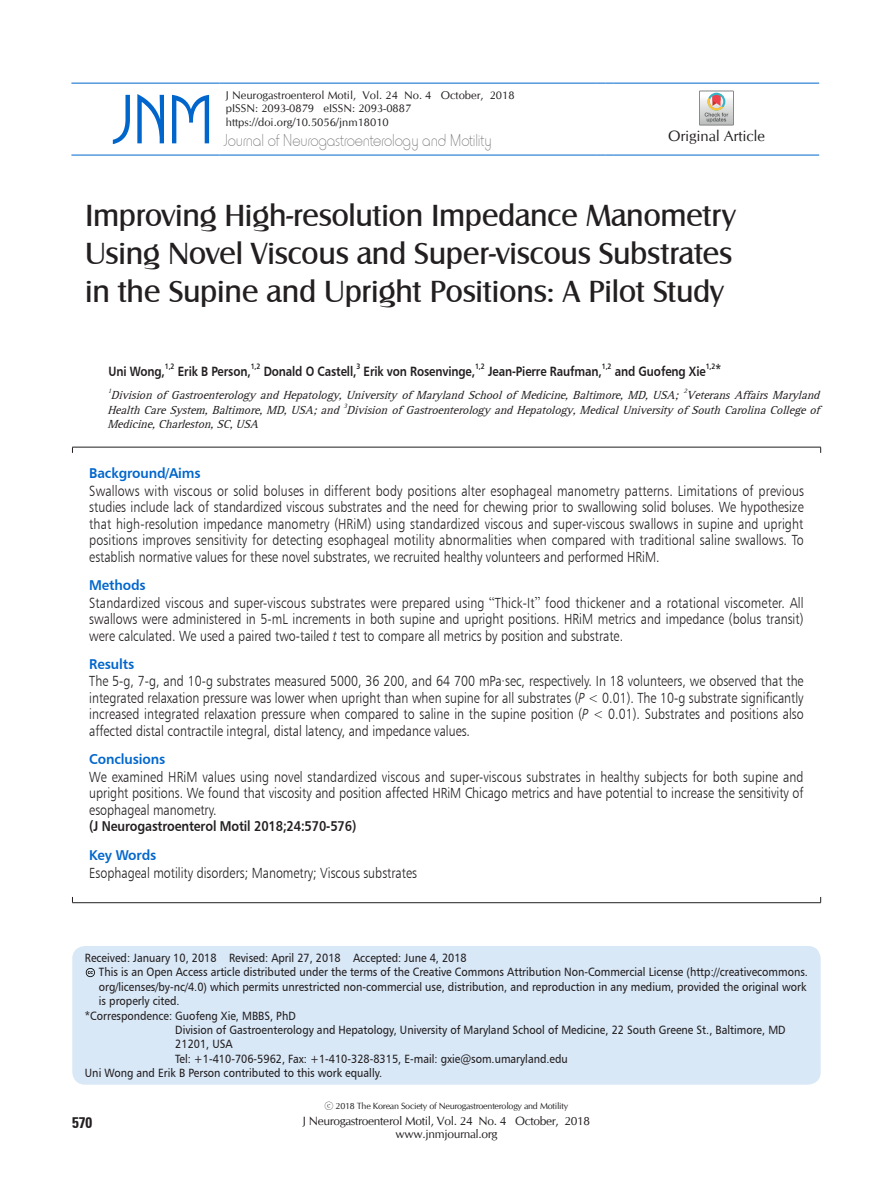
<style>
.page{position:relative;width:893px;height:1191px;background:#fff}
.page>*{position:absolute;margin:0;border:0;box-sizing:border-box;transform-origin:0 0}
.t1{font:500 64.5px "Busorama IT Cby BT";color:#06c}
.t2{font:31.5px/37.8px "Castle T";letter-spacing:-.01em;color:#231f20;text-align:justify}
.t3{font:18px "Horatio D Ligh";letter-spacing:-.015em;color:#787878;scale:.9 1}
.t4{font:15.3px "Univeconbol";color:#231f20}
.t5{font:15px "CG Omega";letter-spacing:-.01em;color:#231f20}
.t6{font:14.7px/16.5px "Humanist 777 BT Light B";color:#231f20;text-align:justify;scale:.85 1}
.t7{font:14.25px "Humanist 777 BT Bold B";letter-spacing:-.01em;color:#06c;scale:.95 1}
.t8{font:14.25px "Humanist 777 BT Bold B";letter-spacing:-.01em;color:#231f20;scale:.87 1}
.t9{font:13.5px "Humanist 777 BT Bold B";letter-spacing:-.01em;color:#231f20;scale:.85 1}
.t10{font:12px "Humanist 777 BT Roman B";color:#231f20;scale:.9 1}
.t11{font:italic 12px "Rotisser";color:#231f20}
.t12{font:12px/13.5px "CG Omega";letter-spacing:-.025em;color:#231f20;text-align:center}
.t13{font:11.25px/13.5px "CG Omega";color:#231f20}
.t14{font:9px "CG Omega";letter-spacing:-.025em;color:#231f20}
.t15{font:7.8px "Humanist 777 BT Bold B";color:#231f20;scale:.85 1}
.t16{font:italic 7.05px "Rotisser";color:#231f20}
.s1{font-size:13.5px}
.s2{font-family:"Times New Roman"}
.s3{font-style:italic}
.s4{font-family:"Batang Che"}
</style>
<div class="page">
<hr style="left:71px;top:83px;width:148px;height:1px;background:#06c">
<hr style="left:71px;top:155px;width:148px;height:1px;background:#06c">
<hr style="left:219px;top:83px;width:378px;height:1px;background:#06c">
<svg style="left:597px;top:83px;width:17px;height:1px"></svg>
<hr style="left:614px;top:83px;width:205px;height:1px;background:#06c">
<hr style="left:614px;top:155px;width:205px;height:1px;background:#06c">
<svg style="left:597px;top:155px;width:17px;height:1px"></svg>
<hr style="left:219px;top:155px;width:378px;height:1px;background:#06c">
<div style="left:699px;top:91px;width:35px;height:34px;border:1px solid #888688"></div>
<svg style="left:699px;top:91px;width:34px;height:34px"></svg>
<div style="left:72px;top:946px;width:749px;height:138px;background:#d9e8f7;border-radius:13px"></div>
<svg style="left:85px;top:968px;width:10px;height:10px"></svg>
<hr style="left:72px;top:447px;width:749px;height:1px;background:#231f20">
<hr style="left:72px;top:902px;width:749px;height:1px;background:#231f20">
<h1 class="t1" style="left:112px;top:81px;width:102px">JNM</h1>
<p class="t13" style="left:226px;top:89px;width:290px">J Neurogastroenterol Motil, Vol. 24 No. 4 October, 2018 pISSN: 2093-0879 eISSN: 2093-0887 https://doi.org/10.5056/jnm18010</p>
<p class="t3" style="left:224px;top:130px;width:299px">Journal of Neurogastroenterology and Motility</p>
<p class="t5" style="left:668px;top:127px;width:98px">Original Article</p>
<h2 class="t2" style="left:85px;top:197px;width:652px">Improving High-resolution Impedance Manometry Using Novel Viscous and Super-viscous Substrates in the Supine and Upright Positions: A Pilot Study</h2>
<p class="t9" style="left:108px;top:362px;width:68px">Uni Wong,</p>
<p class="t15" style="left:165px;top:362px;width:13px">1,2</p>
<p class="t9" style="left:178px;top:362px;width:87px">Erik B Person,</p>
<p class="t15" style="left:251px;top:362px;width:13px">1,2</p>
<p class="t9" style="left:264px;top:362px;width:111px">Donald O Castell,</p>
<p class="t15" style="left:356px;top:362px;width:6px">3</p>
<p class="t9" style="left:364px;top:362px;width:133px">Erik von Rosenvinge,</p>
<p class="t15" style="left:475px;top:362px;width:13px">1,2</p>
<p class="t9" style="left:488px;top:362px;width:135px">Jean-Pierre Raufman,</p>
<p class="t15" style="left:602px;top:362px;width:13px">1,2</p>
<p class="t9" style="left:615px;top:362px;width:109px">and Guofeng Xie</p>
<p class="t15" style="left:706px;top:362px;width:20px">1,2<span class="s1">*</span></p>
<p class="t16" style="left:108px;top:387px;width:7px">1</p>
<p class="t11" style="left:111px;top:388px;width:714px">Division of Gastroenterology and Hepatology, University of Maryland School of Medicine, Baltimore, MD, USA; Veterans Affairs Maryland</p>
<p class="t16" style="left:683px;top:387px;width:7px">2</p>
<p class="t11" style="left:107px;top:403px;width:714px">Health Care System, Baltimore, MD, USA; and Division of Gastroenterology and Hepatology, Medical University of South Carolina College of</p>
<p class="t16" style="left:343px;top:401px;width:7px">3</p>
<p class="t11" style="left:107px;top:417px;width:156px">Medicine,Charleston,SC,USA</p>
<p class="t7" style="left:89px;top:464px;width:119px">Background/Aims</p>
<p class="t6" style="left:89px;top:482px;width:842px">Swallows with viscous or solid boluses in different body positions alter esophageal manometry patterns. Limitations of previous studies include lack of standardized viscous substrates and the need for chewing prior to swallowing solid boluses. We hypothesize that high-resolution impedance manometry (HRiM) using standardized viscous and super-viscous swallows in supine and upright positions improves sensitivity for detecting esophageal motility abnormalities when compared with traditional saline swallows. To establish normative values for these novel substrates, we recruited healthy volunteers and performed HRiM.</p>
<p class="t7" style="left:89px;top:576px;width:61px">Methods</p>
<p class="t6" style="left:89px;top:594px;width:842px">Standardized viscous and super-viscous substrates were prepared using <span class="s2">“</span>Thick-It<span class="s2">”</span> food thickener and a rotational viscometer. All swallows were administered in 5-mL increments in both supine and upright positions. HRiM metrics and impedance (bolus transit) were calculated. We used a paired two-tailed <span class="s3">t</span> test to compare all metrics by position and substrate.</p>
<p class="t7" style="left:89px;top:655px;width:49px">Results</p>
<p class="t6" style="left:89px;top:673px;width:842px">The 5-g, 7-g, and 10-g substrates measured 5000, 36 200, and 64 700 mPa∙sec, respectively. In 18 volunteers, we observed that the integrated relaxation pressure was lower when upright than when supine for all substrates (<span class="s3">P</span> &lt; 0.01). The 10-g substrate significantly increased integrated relaxation pressure when compared to saline in the supine position (<span class="s3">P</span> &lt; 0.01). Substrates and positions also affected distal contractile integral, distal latency, and impedance values.</p>
<p class="t7" style="left:89px;top:750px;width:81px">Conclusions</p>
<p class="t6" style="left:89px;top:768px;width:842px">We examined HRiM values using novel standardized viscous and super-viscous substrates in healthy subjects for both supine and upright positions. We found that viscosity and position affected HRiM Chicago metrics and have potential to increase the sensitivity of esophageal manometry.</p>
<p class="t8" style="left:89px;top:817px;width:309px">(J Neurogastroenterol Motil 2018;24:570-576)</p>
<p class="t7" style="left:89px;top:846px;width:72px">Key Words</p>
<p class="t6" style="left:89px;top:864px;width:387px">Esophageal motility disorders; Manometry; Viscous substrates</p>
<p class="t10" style="left:85px;top:950px;width:426px">Received: January 10, 2018 Revised: April 27, 2018 Accepted: June 4, 2018</p>
<p class="t10" style="left:99px;top:964px;width:789px">This is an Open Access article distributed under the terms of the Creative Commons Attribution Non-Commercial License (http://creativecommons.</p>
<p class="t10" style="left:99px;top:979px;width:788px">org/licenses/by-nc/4.0) which permits unrestricted non-commercial use, distribution, and reproduction in any medium, provided the original work</p>
<p class="t10" style="left:99px;top:993px;width:91px">is properly cited.</p>
<p class="t10" style="left:85px;top:1008px;width:236px">*Correspondence: Guofeng Xie, MBBS, PhD</p>
<p class="t10" style="left:175px;top:1022px;width:680px">Division of Gastroenterology and Hepatology, University of Maryland School of Medicine, 22 South Greene St., Baltimore, MD</p>
<p class="t10" style="left:175px;top:1036px;width:65px">21201, USA</p>
<p class="t10" style="left:175px;top:1051px;width:438px">Tel: +1-410-706-5962, Fax: +1-410-328-8315, E-mail: gxie@som.umaryland.edu</p>
<p class="t10" style="left:85px;top:1065px;width:332px">Uni Wong and Erik B Person contributed to this work equally.</p>
<p class="t4" style="left:72px;top:1112px;width:21px">570</p>
<p class="t14" style="left:325px;top:1100px;width:245px"><span class="s4">ⓒ</span> 2018 The Korean Society of Neurogastroenterology and Motility</p>
<p class="t12" style="left:303px;top:1114px;width:289px">J Neurogastroenterol Motil, Vol. 24 No. 4 October, 2018 www.jnmjournal.org</p>
</div>
